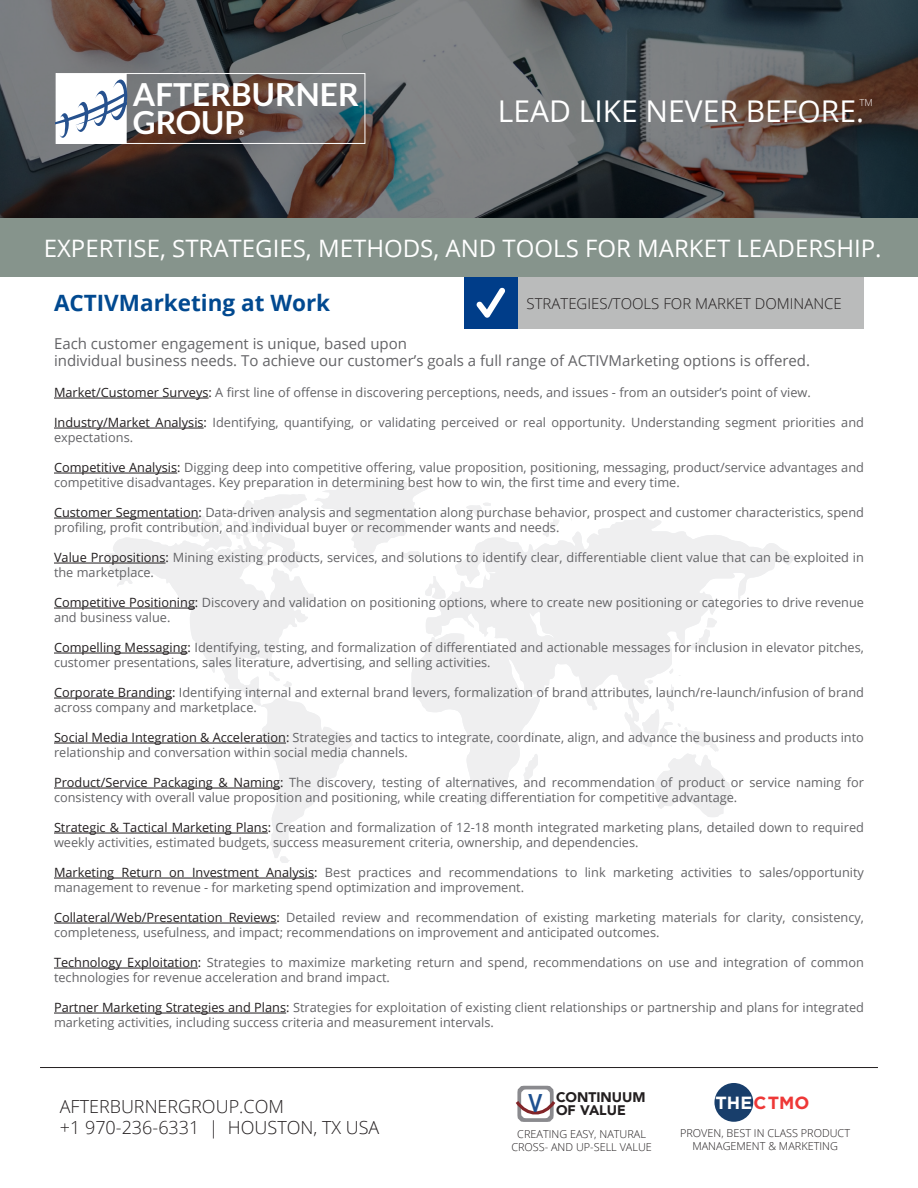
<style>
.page{position:relative;width:918px;height:1188px;background:#fff}
.page>*{position:absolute;margin:0;border:0;box-sizing:border-box;transform-origin:0 0}
.t1{font:700 31.8px/28px "Lato";color:#fff}
.t2{font:30px "Open Sans";color:#fff}
.t3{font:24px "Open Sans";color:#fff}
.t4{font:700 22.5px "Open Sans";color:#014990}
.t5{font:300 18px/21.6px "Open Sans";color:#231f20}
.t6{font:700 17.55px "Gotham";color:#ee3837}
.t7{font:15px/16.5px "Open Sans";color:#636366}
.t8{font:300 15px "Open Sans";color:#231f20}
.t9{font:900 13.95px/12.8px "Avenir";color:#231f20;text-align:center}
.t10{font:12.75px/15px "Open Sans";color:#636366}
.t11{font:300 10.95px/13px "Open Sans";color:#231f20;text-align:center}
.t12{font:300 9.6px "Open Sans";color:#fff}
.t13{font:700 7.35px "Lato";color:#fff}
.s1{color:#231f20}
.s2{font-family:"Alte DIN1451 Mittelschriftgepraegt";font-weight:400;font-size:25.05px;color:#1f5190}
.s3{color:#fff}
</style>
<div class="page">
<svg style="left:731px;top:540px;width:66px;height:60px"></svg>
<svg style="left:105px;top:481px;width:626px;height:382px"></svg>
<svg style="left:0;top:0;width:918px;height:218px;background:#535253"></svg>
<div style="left:714px;top:1083px;width:39px;height:39px;background:#183e6b;border-radius:50%"></div>
<div style="left:517px;top:1086px;width:37px;height:36px;border:11px solid #8a8a8e"></div>
<div style="left:521px;top:1089px;width:29px;height:29px;border:8px solid #fff"></div>
<svg style="left:515px;top:1097px;width:41px;height:20px"></svg>
<hr style="left:40px;top:1067px;width:838px;height:1px;background:#231f20">
<div style="left:0;top:218px;width:918px;height:59px;background:#86948c"></div>
<hr style="left:54px;top:398px;width:155px;height:1px;background:#231f20">
<hr style="left:54px;top:428px;width:150px;height:1px;background:#231f20">
<hr style="left:54px;top:473px;width:123px;height:1px;background:#231f20">
<hr style="left:54px;top:518px;width:145px;height:1px;background:#231f20">
<hr style="left:54px;top:563px;width:112px;height:1px;background:#231f20">
<hr style="left:54px;top:608px;width:141px;height:1px;background:#231f20">
<hr style="left:54px;top:653px;width:134px;height:1px;background:#231f20">
<hr style="left:54px;top:698px;width:118px;height:1px;background:#231f20">
<hr style="left:54px;top:743px;width:232px;height:1px;background:#231f20">
<hr style="left:54px;top:788px;width:226px;height:1px;background:#231f20">
<hr style="left:54px;top:833px;width:214px;height:1px;background:#231f20">
<hr style="left:54px;top:878px;width:260px;height:1px;background:#231f20">
<hr style="left:54px;top:923px;width:223px;height:1px;background:#231f20">
<hr style="left:54px;top:968px;width:144px;height:1px;background:#231f20">
<hr style="left:54px;top:1013px;width:232px;height:1px;background:#231f20">
<div style="left:464px;top:277px;width:400px;height:51px;background:#babbbb"></div>
<div style="left:464px;top:277px;width:54px;height:51px;background:#003d89"></div>
<svg style="left:476px;top:287px;width:30px;height:31px"></svg>
<div style="left:56px;top:74px;width:70px;height:69px;background:#fff"></div>
<div style="left:125px;top:73px;width:240px;height:71px;border:1px solid #fff"></div>
<svg style="left:55px;top:79px;width:73px;height:59px"></svg>
<h1 class="t1" style="left:133px;top:80px;width:228px">AFTERBURNER<br>GROUP</h1>
<p class="t13" style="left:238px;top:128px;width:7px">®</p>
<p class="t12" style="left:860px;top:96px;width:15px">TM</p>
<h2 class="t2" style="left:498px;top:90px;width:368px">LEAD LIKE NEVER BEFORE.</h2>
<h3 class="t3" style="left:44px;top:232px;width:839px">EXPERTISE, STRATEGIES, METHODS, AND TOOLS FOR MARKET LEADERSHIP.</h3>
<h3 class="t4" style="left:54px;top:287px;width:278px">ACTIVMarketing at Work</h3>
<p class="t7" style="left:54px;top:335px;width:758px">Each customer engagement is unique, based upon<br>individual business needs. To achieve our customer’s goals a full range of ACTIVMarketing options is offered.</p>
<p class="t10" style="left:54px;top:385px;width:758px"><span class="s1">Market/Customer Surveys:</span> A first line of offense in discovering perceptions, needs, and issues - from an outsider’s point of view.</p>
<p class="t10" style="left:54px;top:415px;width:812px"><span class="s1">Industry/Market Analysis:</span> Identifying, quantifying, or validating perceived or real opportunity. Understanding segment priorities and expectations.</p>
<p class="t10" style="left:54px;top:460px;width:812px"><span class="s1">Competitive Analysis:</span> Digging deep into competitive offering, value proposition, positioning, messaging, product/service advantages and competitive disadvantages. Key preparation in determining best how to win, the first time and every time.</p>
<p class="t10" style="left:54px;top:505px;width:811px"><span class="s1">Customer Segmentation:</span> Data-driven analysis and segmentation along purchase behavior, prospect and customer characteristics, spend profiling, profit contribution, and individual buyer or recommender wants and needs.</p>
<p class="t10" style="left:54px;top:550px;width:812px"><span class="s1">Value Propositions:</span> Mining existing products, services, and solutions to identify clear, differentiable client value that can be exploited in the marketplace.</p>
<p class="t10" style="left:54px;top:595px;width:812px"><span class="s1">Competitive Positioning:</span> Discovery and validation on positioning options, where to create new positioning or categories to drive revenue and business value.</p>
<p class="t10" style="left:54px;top:640px;width:811px"><span class="s1">Compelling Messaging:</span> Identifying, testing, and formalization of differentiated and actionable messages for inclusion in elevator pitches, customer presentations, sales literature, advertising, and selling activities.</p>
<p class="t10" style="left:54px;top:685px;width:812px"><span class="s1">Corporate Branding:</span> Identifying internal and external brand levers, formalization of brand attributes, launch/re-launch/infusion of brand across company and marketplace.</p>
<p class="t10" style="left:54px;top:730px;width:812px"><span class="s1">Social Media Integration &amp; Acceleration:</span> Strategies and tactics to integrate, coordinate, align, and advance the business and products into relationship and conversation within social media channels.</p>
<p class="t10" style="left:54px;top:775px;width:812px"><span class="s1">Product/Service Packaging &amp; Naming:</span> The discovery, testing of alternatives, and recommendation of product or service naming for consistency with overall value proposition and positioning, while creating differentiation for competitive advantage.</p>
<p class="t10" style="left:54px;top:820px;width:812px"><span class="s1">Strategic &amp; Tactical Marketing Plans:</span> Creation and formalization of 12-18 month integrated marketing plans, detailed down to required weekly activities, estimated budgets, success measurement criteria, ownership, and dependencies.</p>
<p class="t10" style="left:54px;top:865px;width:812px"><span class="s1">Marketing Return on Investment Analysis:</span> Best practices and recommendations to link marketing activities to sales/opportunity management to revenue - for marketing spend optimization and improvement.</p>
<p class="t10" style="left:54px;top:910px;width:811px"><span class="s1">Collateral/Web/Presentation Reviews:</span> Detailed review and recommendation of existing marketing materials for clarity, consistency, completeness, usefulness, and impact; recommendations on improvement and anticipated outcomes.</p>
<p class="t10" style="left:54px;top:955px;width:812px"><span class="s1">Technology Exploitation:</span> Strategies to maximize marketing return and spend, recommendations on use and integration of common technologies for revenue acceleration and brand impact.</p>
<p class="t10" style="left:54px;top:1000px;width:812px"><span class="s1">Partner Marketing Strategies and Plans:</span> Strategies for exploitation of existing client relationships or partnership and plans for integrated marketing activities, including success criteria and measurement intervals.</p>
<p class="t8" style="left:527px;top:293px;width:317px">STRATEGIES/TOOLS FOR MARKET DOMINANCE</p>
<h3 class="t5" style="left:60px;top:1095px;width:321px">AFTERBURNERGROUP.COM<br>+1 970-236-6331 | HOUSTON, TX USA</h3>
<p class="t9" style="left:529px;top:1091px;width:119px"><span class="s2">V</span> CONTINUUM<br>OF VALUE</p>
<p class="t11" style="left:511px;top:1127px;width:142px">CREATING EASY, NATURAL<br>CROSS- AND UP-SELL VALUE</p>
<h3 class="t6" style="left:716px;top:1091px;width:96px"><span class="s3">THE</span>CTMO</h3>
<p class="t11" style="left:680px;top:1126px;width:171px">PROVEN, BEST IN CLASS PRODUCT<br>MANAGEMENT &amp; MARKETING</p>
</div>
